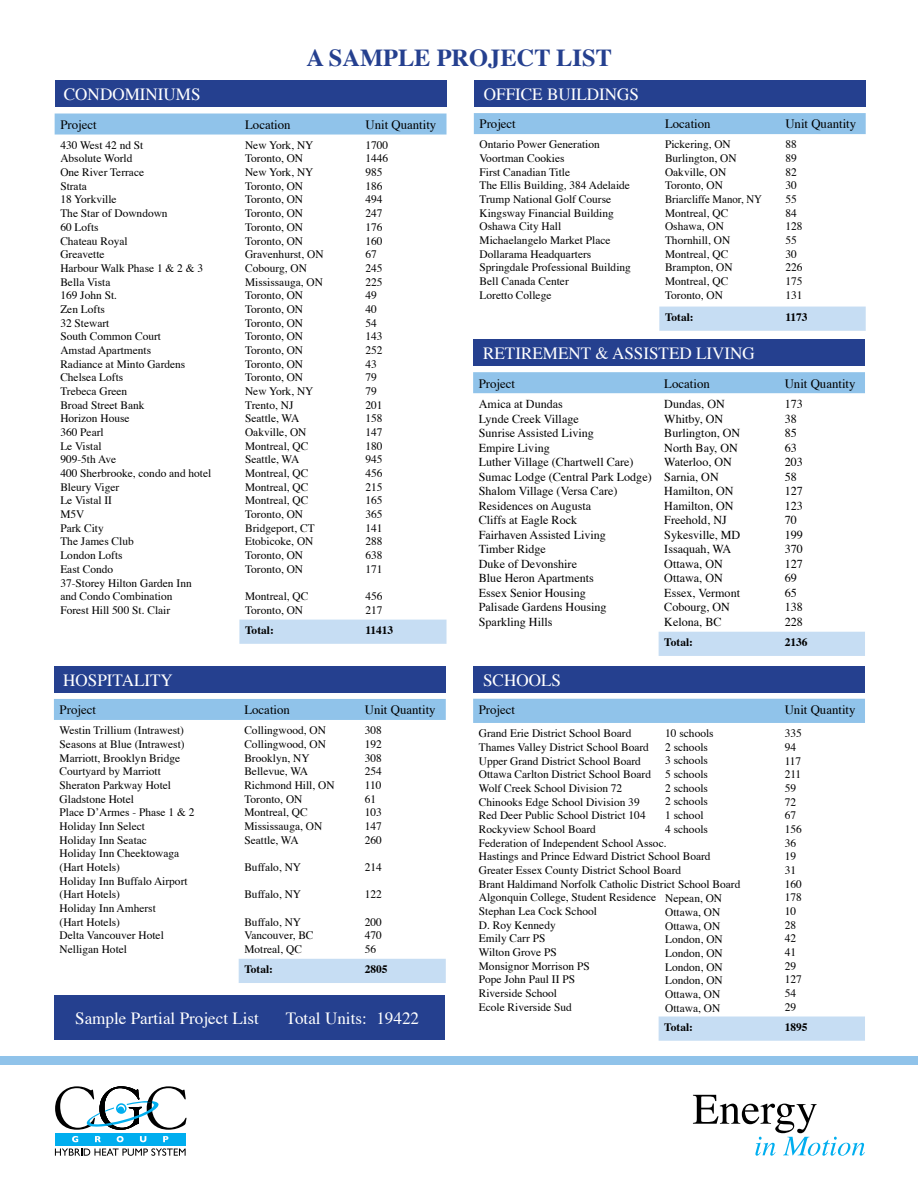
<style>
.page{position:relative;width:918px;height:1188px;background:#fff}
.page>*{position:absolute;margin:0;border:0;box-sizing:border-box;transform-origin:0 0}
.t1{font:700 24.45px "Times";color:#25408f}
.t2{font:17.1px "Times";color:#fff}
.t3{font:12.9px "Times";color:#000}
.t4{font:12.15px/14.5px "Times";color:#000}
.t5{font:11.4px/13.6px "Times";color:#000}
.t6{font:700 11.4px "Times";color:#000}
</style>
<div class="page">
<div style="left:0;top:1056px;width:918px;height:9px;background:#90c3ea"></div>
<svg style="left:693px;top:1095px;width:172px;height:61px"></svg>
<div style="left:55px;top:1133px;width:131px;height:12px;background:#00aeef"></div>
<svg style="left:55px;top:1148px;width:131px;height:8px"></svg>
<svg style="left:72px;top:1136px;width:6px;height:6px"></svg>
<svg style="left:95px;top:1136px;width:6px;height:6px"></svg>
<svg style="left:117px;top:1136px;width:7px;height:6px"></svg>
<svg style="left:140px;top:1136px;width:6px;height:6px"></svg>
<svg style="left:163px;top:1136px;width:5px;height:6px"></svg>
<svg style="left:55px;top:1086px;width:132px;height:44px"></svg>
<div style="left:55px;top:81px;width:392px;height:26px;background:#25408f"></div>
<div style="left:473px;top:340px;width:392px;height:26px;background:#25408f"></div>
<div style="left:473px;top:666px;width:392px;height:27px;background:#25408f"></div>
<div style="left:55px;top:114px;width:392px;height:21px;background:#90c3ea"></div>
<div style="left:239px;top:620px;width:208px;height:24px;background:#c6ddf3"></div>
<div style="left:54px;top:666px;width:392px;height:26px;background:#25408f"></div>
<div style="left:54px;top:699px;width:392px;height:21px;background:#90c3ea"></div>
<div style="left:239px;top:959px;width:207px;height:24px;background:#c6ddf3"></div>
<div style="left:474px;top:81px;width:392px;height:26px;background:#25408f"></div>
<div style="left:474px;top:113px;width:392px;height:21px;background:#90c3ea"></div>
<div style="left:659px;top:307px;width:207px;height:24px;background:#c6ddf3"></div>
<div style="left:473px;top:372px;width:392px;height:21px;background:#90c3ea"></div>
<div style="left:659px;top:632px;width:206px;height:24px;background:#c6ddf3"></div>
<div style="left:473px;top:699px;width:392px;height:24px;background:#90c3ea"></div>
<div style="left:659px;top:1017px;width:206px;height:24px;background:#c6ddf3"></div>
<div style="left:55px;top:996px;width:390px;height:44px;background:#25408f"></div>
<h1 class="t1" style="left:306px;top:35px;width:307px">A SAMPLE PROJECT LIST</h1>
<h2 class="t2" style="left:64px;top:78px;width:138px">CONDOMINIUMS</h2>
<p class="t3" style="left:60px;top:112px;width:38px">Project</p>
<p class="t3" style="left:245px;top:112px;width:47px">Location</p>
<p class="t3" style="left:365px;top:112px;width:72px">Unit Quantity</p>
<p class="t5" style="left:60px;top:137px;width:153px">430 West 42 nd St<br>Absolute World<br>One River Terrace<br>Strata<br>18 Yorkville<br>The Star of Downdown<br>60 Lofts<br>Chateau Royal<br>Greavette<br>Harbour Walk Phase 1 &amp; 2 &amp; 3<br>Bella Vista<br>169 John St.<br>Zen Lofts<br>32 Stewart<br>South Common Court<br>Amstad Apartments<br>Radiance at Minto Gardens<br>Chelsea Lofts<br>Trebeca Green<br>Broad Street Bank<br>Horizon House<br>360 Pearl<br>Le Vistal<br>909-5th Ave<br>400 Sherbrooke, condo and hotel<br>Bleury Viger<br>Le Vistal II<br>M5V<br>Park City<br>The James Club<br>London Lofts<br>East Condo<br>37-Storey Hilton Garden Inn<br>and Condo Combination<br>Forest Hill 500 St. Clair</p>
<p class="t5" style="left:245px;top:137px;width:80px">New York, NY<br>Toronto, ON<br>New York, NY<br>Toronto, ON<br>Toronto, ON<br>Toronto, ON<br>Toronto, ON<br>Toronto, ON<br>Gravenhurst, ON<br>Cobourg, ON<br>Mississauga, ON<br>Toronto, ON<br>Toronto, ON<br>Toronto, ON<br>Toronto, ON<br>Toronto, ON<br>Toronto, ON<br>Toronto, ON<br>New York, NY<br>Trento, NJ<br>Seattle, WA<br>Oakville, ON<br>Montreal, QC<br>Seattle, WA<br>Montreal, QC<br>Montreal, QC<br>Montreal, QC<br>Toronto, ON<br>Bridgeport, CT<br>Etobicoke, ON<br>Toronto, ON<br>Toronto, ON</p>
<p class="t5" style="left:365px;top:137px;width:24px">1700<br>1446<br>985<br>186<br>494<br>247<br>176<br>160<br>67<br>245<br>225<br>49<br>40<br>54<br>143<br>252<br>43<br>79<br>79<br>201<br>158<br>147<br>180<br>945<br>456<br>215<br>165<br>365<br>141<br>288<br>638<br>171</p>
<p class="t5" style="left:365px;top:589px;width:19px">456<br>217</p>
<p class="t5" style="left:245px;top:589px;width:65px">Montreal, QC<br>Toronto, ON</p>
<p class="t6" style="left:245px;top:619px;width:30px">Total:</p>
<p class="t6" style="left:365px;top:619px;width:29px">11413</p>
<h2 class="t2" style="left:63px;top:664px;width:111px">HOSPITALITY</h2>
<p class="t3" style="left:60px;top:698px;width:38px">Project</p>
<p class="t3" style="left:244px;top:698px;width:47px">Location</p>
<p class="t3" style="left:365px;top:698px;width:72px">Unit Quantity</p>
<p class="t5" style="left:60px;top:723px;width:136px">Westin Trillium (Intrawest)<br>Seasons at Blue (Intrawest)<br>Marriott, Brooklyn Bridge<br>Courtyard by Marriott<br>Sheraton Parkway Hotel<br>Gladstone Hotel<br>Place D’Armes - Phase 1 &amp; 2<br>Holiday Inn Select<br>Holiday Inn Seatac<br>Holiday Inn Cheektowaga (Hart Hotels)<br>Holiday Inn Buffalo Airport (Hart Hotels)<br>Holiday Inn Amherst<br>(Hart Hotels)<br>Delta Vancouver Hotel<br>Nelligan Hotel</p>
<p class="t5" style="left:244px;top:723px;width:92px">Collingwood, ON<br>Collingwood, ON<br>Brooklyn, NY<br>Bellevue, WA<br>Richmond Hill, ON<br>Toronto, ON<br>Montreal, QC<br>Mississauga, ON<br>Seattle, WA</p>
<p class="t5" style="left:365px;top:723px;width:19px">308<br>192<br>308<br>254<br>110<br>61<br>103<br>147<br>260</p>
<p class="t5" style="left:365px;top:859px;width:19px">214</p>
<p class="t5" style="left:365px;top:887px;width:19px">122</p>
<p class="t5" style="left:365px;top:914px;width:19px;text-align:justify">200<br>470<br>56</p>
<p class="t5" style="left:244px;top:859px;width:58px">Buffalo, NY</p>
<p class="t5" style="left:244px;top:887px;width:58px">Buffalo, NY</p>
<p class="t5" style="left:244px;top:914px;width:71px">Buffalo, NY<br>Vancouver, BC<br>Motreal, QC</p>
<p class="t6" style="left:244px;top:958px;width:30px">Total:</p>
<p class="t6" style="left:365px;top:958px;width:24px">2805</p>
<h2 class="t2" style="left:75px;top:1002px;width:185px">Sample Partial Project List</h2>
<h2 class="t2" style="left:286px;top:1002px;width:135px">Total Units: 19422</h2>
<h2 class="t2" style="left:484px;top:78px;width:157px">OFFICE BUILDINGS</h2>
<p class="t3" style="left:480px;top:112px;width:38px">Project</p>
<p class="t3" style="left:665px;top:112px;width:47px">Location</p>
<p class="t3" style="left:785px;top:112px;width:72px">Unit Quantity</p>
<p class="t5" style="left:480px;top:137px;width:153px">Ontario Power Generation<br>Voortman Cookies<br>First Canadian Title<br>The Ellis Building, 384 Adelaide<br>Trump National Golf Course<br>Kingsway Financial Building<br>Oshawa City Hall<br>Michaelangelo Market Place<br>Dollarama Headquarters<br>Springdale Professional Building<br>Bell Canada Center<br>Loretto College</p>
<p class="t5" style="left:665px;top:137px;width:99px">Pickering, ON<br>Burlington, ON<br>Oakville, ON<br>Toronto, ON<br>Briarcliffe Manor, NY<br>Montreal, QC<br>Oshawa, ON<br>Thornhill, ON<br>Montreal, QC<br>Brampton, ON<br>Montreal, QC<br>Toronto, ON</p>
<p class="t5" style="left:785px;top:137px;width:19px">88<br>89<br>82<br>30<br>55<br>84<br>128<br>55<br>30<br>226<br>175<br>131</p>
<p class="t6" style="left:665px;top:306px;width:30px">Total:</p>
<p class="t6" style="left:785px;top:306px;width:24px">1173</p>
<h2 class="t2" style="left:483px;top:338px;width:273px">RETIREMENT &amp; ASSISTED LIVING</h2>
<p class="t3" style="left:479px;top:371px;width:38px">Project</p>
<p class="t3" style="left:664px;top:371px;width:47px">Location</p>
<p class="t3" style="left:785px;top:371px;width:72px">Unit Quantity</p>
<p class="t4" style="left:479px;top:396px;width:174px">Amica at Dundas<br>Lynde Creek Village<br>Sunrise Assisted Living<br>Empire Living<br>Luther Village (Chartwell Care)<br>Sumac Lodge (Central Park Lodge)<br>Shalom Village (Versa Care)<br>Residences on Augusta<br>Cliffs at Eagle Rock<br>Fairhaven Assisted Living<br>Timber Ridge<br>Duke of Devonshire<br>Blue Heron Apartments<br>Essex Senior Housing<br>Palisade Gardens Housing<br>Sparkling Hills</p>
<p class="t4" style="left:664px;top:396px;width:78px">Dundas, ON<br>Whitby, ON<br>Burlington, ON<br>North Bay, ON<br>Waterloo, ON<br>Sarnia, ON<br>Hamilton, ON<br>Hamilton, ON<br>Freehold, NJ<br>Sykesville, MD<br>Issaquah, WA<br>Ottawa, ON<br>Ottawa, ON<br>Essex, Vermont<br>Cobourg, ON<br>Kelona, BC</p>
<p class="t4" style="left:785px;top:396px;width:20px">173<br>38<br>85<br>63<br>203<br>58<br>127<br>123<br>70<br>199<br>370<br>127<br>69<br>65<br>138<br>228</p>
<p class="t6" style="left:664px;top:631px;width:30px">Total:</p>
<p class="t6" style="left:785px;top:631px;width:24px">2136</p>
<h2 class="t2" style="left:483px;top:664px;width:79px">SCHOOLS</h2>
<p class="t3" style="left:479px;top:698px;width:38px">Project</p>
<p class="t3" style="left:785px;top:698px;width:72px">Unit Quantity</p>
<p class="t5" style="left:479px;top:726px;width:263px">Grand Erie District School Board<br>Thames Valley District School Board<br>Upper Grand District School Board<br>Ottawa Carlton District School Board<br>Wolf Creek School Division 72<br>Chinooks Edge School Division 39<br>Red Deer Public School District 104<br>Rockyview School Board<br>Federation of Independent School Assoc.<br>Hastings and Prince Edward District School Board<br>Greater Essex County District School Board<br>Brant Haldimand Norfolk Catholic District School Board<br>Algonquin College, Student Residence<br>Stephan Lea Cock School<br>D. Roy Kennedy<br>Emily Carr PS<br>Wilton Grove PS<br>Monsignor Morrison PS<br>Pope John Paul II PS<br>Riverside School<br>Ecole Riverside Sud</p>
<p class="t5" style="left:785px;top:726px;width:19px">335<br>94<br>117<br>211<br>59<br>72<br>67<br>156<br>36<br>19<br>31<br>160<br>178<br>10<br>28<br>42<br>41<br>29<br>127<br>54<br>29</p>
<p class="t6" style="left:664px;top:1016px;width:30px">Total:</p>
<p class="t6" style="left:785px;top:1016px;width:24px">1895</p>
<p class="t5" style="left:665px;top:725px;width:50px">10 schools<br>2 schools<br>3 schools<br>5 schools<br>2 schools<br>2 schools<br>1 school<br>4 schools</p>
<p class="t5" style="left:665px;top:891px;width:59px">Nepean, ON<br>Ottawa, ON<br>Ottawa, ON<br>London, ON<br>London, ON<br>London, ON<br>London, ON<br>Ottawa, ON<br>Ottawa, ON</p>
</div>
